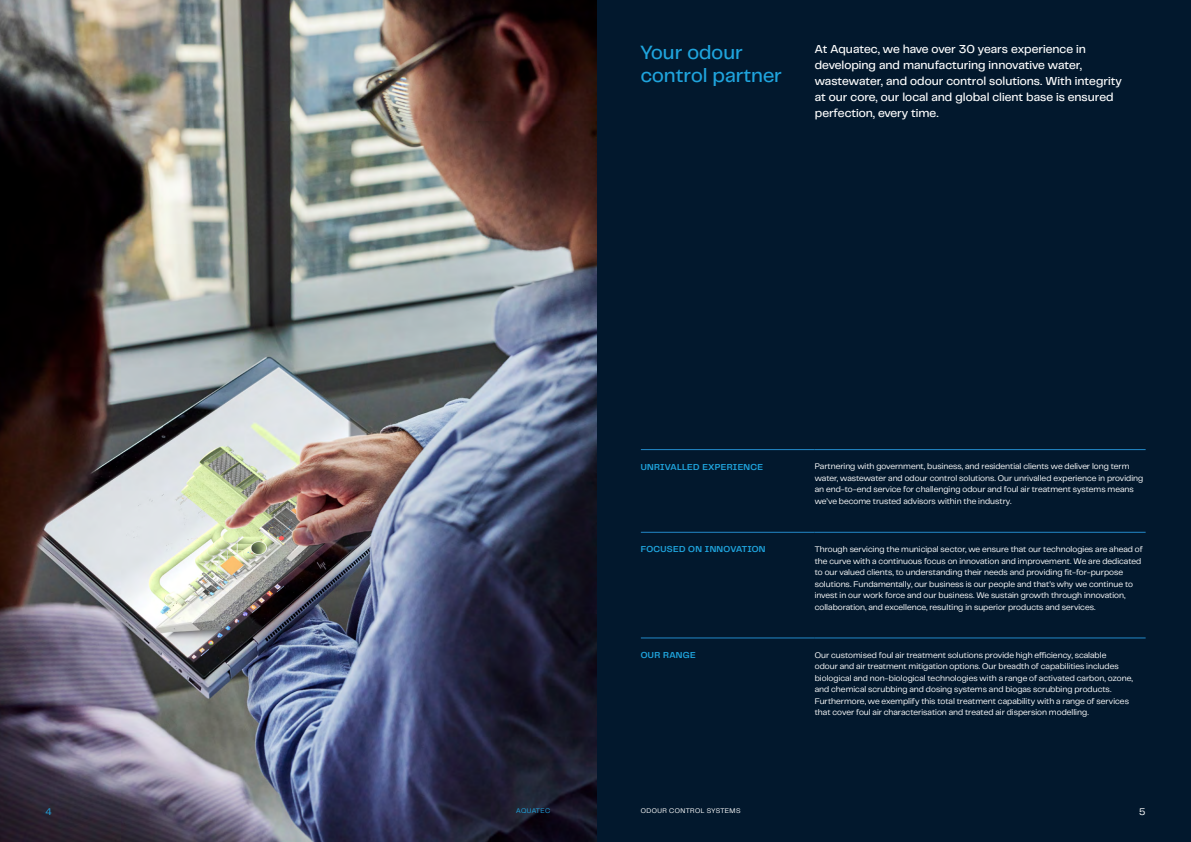
<style>
.page{position:relative;width:1191px;height:842px;background:#fff}
.page>*{position:absolute;margin:0;border:0;box-sizing:border-box;transform-origin:0 0}
.H1___20pt___Light_Blue{font:500 20px "PP Telegraf";color:#1fa4dd}
.Body_Large___12pt___White{font:500 12px/16px "PP Telegraf";color:#fff}
.t1{font:10px "PP Telegraf";color:#1fa4dd}
.t2{font:10px "PP Telegraf";color:#fff}
.H2___Caps___9pt___Light_Blue{font:600 9px "PP Telegraf";letter-spacing:.035em;color:#1fa4dd}
.Body_Regular___8_5pt___Midnight{font:8.5px/11.5px "PP Telegraf";color:#fff}
.t3{font:7px "PP Telegraf";letter-spacing:.06em;color:#fff}
.t4{font:7px "PP Telegraf";letter-spacing:.045em;color:#1fa4dd}
</style>
<div class="page">
<div style="left:595px;top:0;width:596px;height:842px;background:#02182d"></div>
<img style="left:0;top:0;width:596px;height:842px">
<hr style="left:641px;top:449px;width:173px;height:1px;background:#2389c9">
<hr style="left:814px;top:449px;width:331px;height:1px;background:#2389c9">
<hr style="left:641px;top:532px;width:173px;height:1px;background:#2389c9">
<hr style="left:814px;top:532px;width:331px;height:1px;background:#2389c9">
<hr style="left:641px;top:638px;width:173px;height:1px;background:#2389c9">
<hr style="left:814px;top:638px;width:331px;height:1px;background:#2389c9">
<p class="H1___20pt___Light_Blue" style="left:641px;top:38px;width:103px">Your odour</p>
<p class="H1___20pt___Light_Blue" style="left:641px;top:61px;width:142px">control partner</p>
<p class="Body_Large___12pt___White" style="left:814px;top:41px;width:308px">At Aquatec, we have over 30 years experience in developing and manufacturing innovative water, wastewater, and odour control solutions. With integrity at our core, our local and global client base is ensured perfection, every time.</p>
<p class="H2___Caps___9pt___Light_Blue" style="left:641px;top:461px;width:124px">UNRIVALLED EXPERIENCE</p>
<p class="Body_Regular___8_5pt___Midnight" style="left:814px;top:460px;width:330px">Partnering with government, business, and residential clients we deliver long term water, wastewater and odour control solutions. Our unrivalled experience in providing an end-to-end service for challenging odour and foul air treatment systems means we’ve become trusted advisors within the industry.</p>
<p class="H2___Caps___9pt___Light_Blue" style="left:641px;top:543px;width:126px">FOCUSED ON INNOVATION</p>
<p class="Body_Regular___8_5pt___Midnight" style="left:814px;top:543px;width:329px">Through servicing the municipal sector, we ensure that our technologies are ahead of the curve with a continuous focus on innovation and improvement. We are dedicated to our valued clients, to understanding their needs and providing fit-for-purpose solutions. Fundamentally, our business is our people and that’s why we continue to invest in our work force and our business. We sustain growth through innovation, collaboration, and excellence, resulting in superior products and services.</p>
<p class="H2___Caps___9pt___Light_Blue" style="left:641px;top:649px;width:56px">OUR RANGE</p>
<p class="Body_Regular___8_5pt___Midnight" style="left:814px;top:649px;width:320px">Our customised foul air treatment solutions provide high efficiency, scalable<br>odour and air treatment mitigation options. Our breadth of capabilities includes biological and non-biological technologies with a range of activated carbon, ozone, and chemical scrubbing and dosing systems and biogas scrubbing products.<br>Furthermore, we exemplify this total treatment capability with a range of services that cover foul air characterisation and treated air dispersion modelling.</p>
<p class="t1" style="left:45px;top:804px;width:8px">4</p>
<p class="t4" style="left:516px;top:805px;width:35px">AQUATEC</p>
<p class="t3" style="left:641px;top:805px;width:101px">ODOUR CONTROL SYSTEMS</p>
<p class="t2" style="left:1139px;top:804px;width:8px">5</p>
</div>
